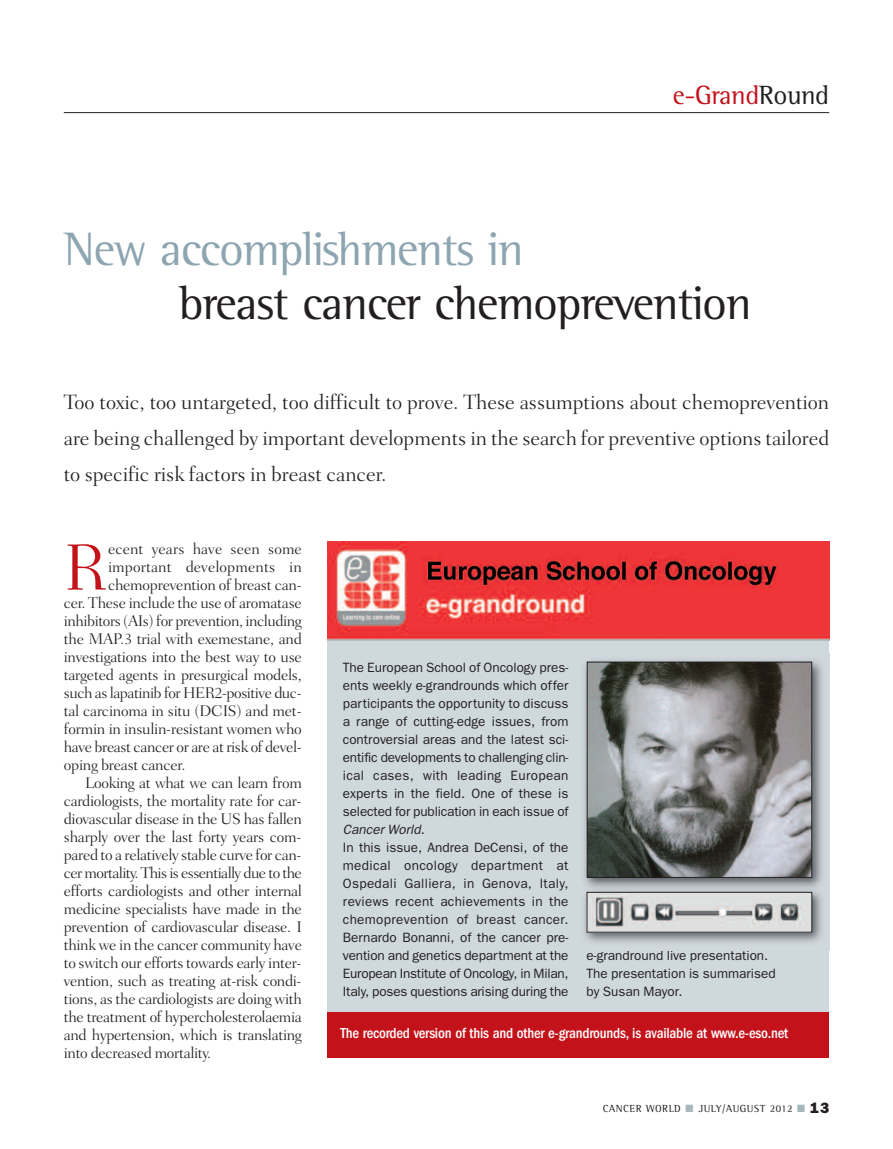
<style>
.page{position:relative;width:893px;height:1149px;background:#fff}
.page>*{position:absolute;margin:0;border:0;box-sizing:border-box;transform-origin:0 0}
.t1{font:300 66.45px "Fairfield LH";color:#c4121a}
.t2{font:48px "Rotis Semi Serif";letter-spacing:-.025em;color:#231f20}
.t3{font:48px "Rotis Semi Serif";letter-spacing:-.025em;color:#8da5b1}
.t4{font:27px "Rotis Semi Serif";letter-spacing:-.015em;color:#c4121a}
.t5{font:300 21px/36px "Fairfield LH";letter-spacing:-.005em;color:#231f20;text-align:justify}
.t6{font:300 15.75px "Fairfield LH";letter-spacing:-.02em;color:#231f20}
.t7{font:300 15.75px "Fairfield LH";letter-spacing:.005em;color:#231f20}
.t8{font:300 15.75px "Fairfield LH";letter-spacing:-.04em;color:#231f20}
.t9{font:500 condensed 15px "ITC Franklin Gothic Std";letter-spacing:-.015em;color:#fff}
.t10{font:13.5px/18px "Franklin Gothic";color:#231f20}
.t11{font:10.5px "Rotis Semi Serif";letter-spacing:.05em;color:#231f20}
.s1{color:#231f20}
.s2{font-style:italic}
.s3{color:#a8b6be}
.s4{font-family:"Franklin Gothic";font-weight:800;font-size:15px}
</style>
<div class="page">
<hr style="left:64px;top:112px;width:765px;height:1px;background:#231f20">
<div style="left:328px;top:607px;width:501px;height:440px;background:#cfd8dd"></div>
<img style="left:327px;top:541px;width:502px;height:99px">
<img style="left:584px;top:653px;width:246px;height:297px">
<img style="left:589px;top:663px;width:221px;height:212px">
<div style="left:587px;top:661px;width:225px;height:216px;border:1px solid #231f20"></div>
<svg style="left:829px;top:882px;width:1px;height:12px"></svg>
<img style="left:589px;top:893px;width:221px;height:37px">
<div style="left:587px;top:891px;width:225px;height:41px;border:1px solid #231f20"></div>
<div style="left:327px;top:1012px;width:502px;height:45px;background:#c4121a"></div>
<h3 class="t4" style="left:673px;top:86px;width:158px">e-Grand<span class="s1">Round</span></h3>
<h2 class="t3" style="left:64px;top:233px;width:461px">New accomplishments in</h2>
<h2 class="t2" style="left:179px;top:287px;width:574px">breast cancer chemoprevention</h2>
<h3 class="t5" style="left:64px;top:386px;width:767px">Too toxic, too untargeted, too difficult to prove. These assumptions about chemoprevention are being challenged by important developments in the search for preventive options tailored to specific risk factors in breast cancer.</h3>
<h1 class="t1" style="left:64px;top:541px;width:45px">R</h1>
<p class="t7" style="left:108px;top:542px;width:195px">ecent years have seen some</p>
<p class="t7" style="left:108px;top:560px;width:195px">important developments in</p>
<p class="t6" style="left:108px;top:578px;width:195px">chemoprevention of breast can-</p>
<p class="t6" style="left:64px;top:596px;width:240px">cer. These include the use of aromatase</p>
<p class="t6" style="left:64px;top:614px;width:240px">inhibitors (AIs) for prevention, including</p>
<p class="t6" style="left:64px;top:632px;width:240px">the MAP.3 trial with exemestane, and</p>
<p class="t6" style="left:64px;top:650px;width:240px">investigations into the best way to use</p>
<p class="t6" style="left:64px;top:668px;width:240px">targeted agents in presurgical models,</p>
<p class="t6" style="left:64px;top:686px;width:239px">such as lapatinib for HER2-positive duc-</p>
<p class="t6" style="left:64px;top:704px;width:239px">tal carcinoma in situ (DCIS) and met-</p>
<p class="t6" style="left:64px;top:722px;width:240px">formin in insulin-resistant women who</p>
<p class="t6" style="left:64px;top:740px;width:239px">have breast cancer or are at risk of devel-</p>
<p class="t6" style="left:64px;top:758px;width:123px">oping breast cancer.</p>
<p class="t6" style="left:85px;top:776px;width:218px">Looking at what we can learn from</p>
<p class="t6" style="left:64px;top:794px;width:239px">cardiologists, the mortality rate for car-</p>
<p class="t6" style="left:64px;top:812px;width:240px">diovascular disease in the US has fallen</p>
<p class="t6" style="left:64px;top:830px;width:239px">sharply over the last forty years com-</p>
<p class="t6" style="left:64px;top:848px;width:239px">pared to a relatively stable curve for can-</p>
<p class="t8" style="left:64px;top:866px;width:240px">cer mortality. This is essentially due to the</p>
<p class="t6" style="left:64px;top:884px;width:240px">efforts cardiologists and other internal</p>
<p class="t6" style="left:64px;top:902px;width:240px">medicine specialists have made in the</p>
<p class="t6" style="left:64px;top:920px;width:240px">prevention of cardiovascular disease. I</p>
<p class="t6" style="left:64px;top:938px;width:240px">think we in the cancer community have</p>
<p class="t6" style="left:64px;top:956px;width:239px">to switch our efforts towards early inter-</p>
<p class="t6" style="left:64px;top:974px;width:239px">vention, such as treating at-risk condi-</p>
<p class="t6" style="left:64px;top:992px;width:240px">tions, as the cardiologists are doing with</p>
<p class="t6" style="left:64px;top:1010px;width:240px">the treatment of hypercholesterolaemia</p>
<p class="t6" style="left:64px;top:1028px;width:240px">and hypertension, which is translating</p>
<p class="t6" style="left:64px;top:1046px;width:149px">into decreased mortality.</p>
<p class="t10" style="left:343px;top:657px;width:227px">The European School of Oncology pres&shy;ents weekly e-grandrounds which offer participants the opportunity to discuss a range of cutting-edge issues, from controversial areas and the latest sci&shy;entific developments to challenging clin&shy;ical cases, with leading European experts in the field. One of these is selected for publication in each issue of <span class="s2">Cancer World</span>.<br>In this issue, Andrea DeCensi, of the medical oncology department at Ospedali Galliera, in Genova, Italy, reviews recent achievements in the chemoprevention of breast cancer.<br>Bernardo Bonanni, of the cancer pre&shy;vention and genetics department at the European Institute of Oncology, in Milan, Italy, poses questions arising during the</p>
<p class="t10" style="left:586px;top:945px;width:191px">e-grandround live presentation.<br>The presentation is summarised by Susan Mayor.</p>
<p class="t9" style="left:340px;top:1027px;width:449px">The recorded version of this and other e-grandrounds, is available at www.e-eso.net</p>
<p class="t11" style="left:603px;top:1104px;width:228px">CANCER WORLD <span class="s3">■</span> JULY/AUGUST 2012 <span class="s3">■</span> <span class="s4">13</span></p>
</div>
